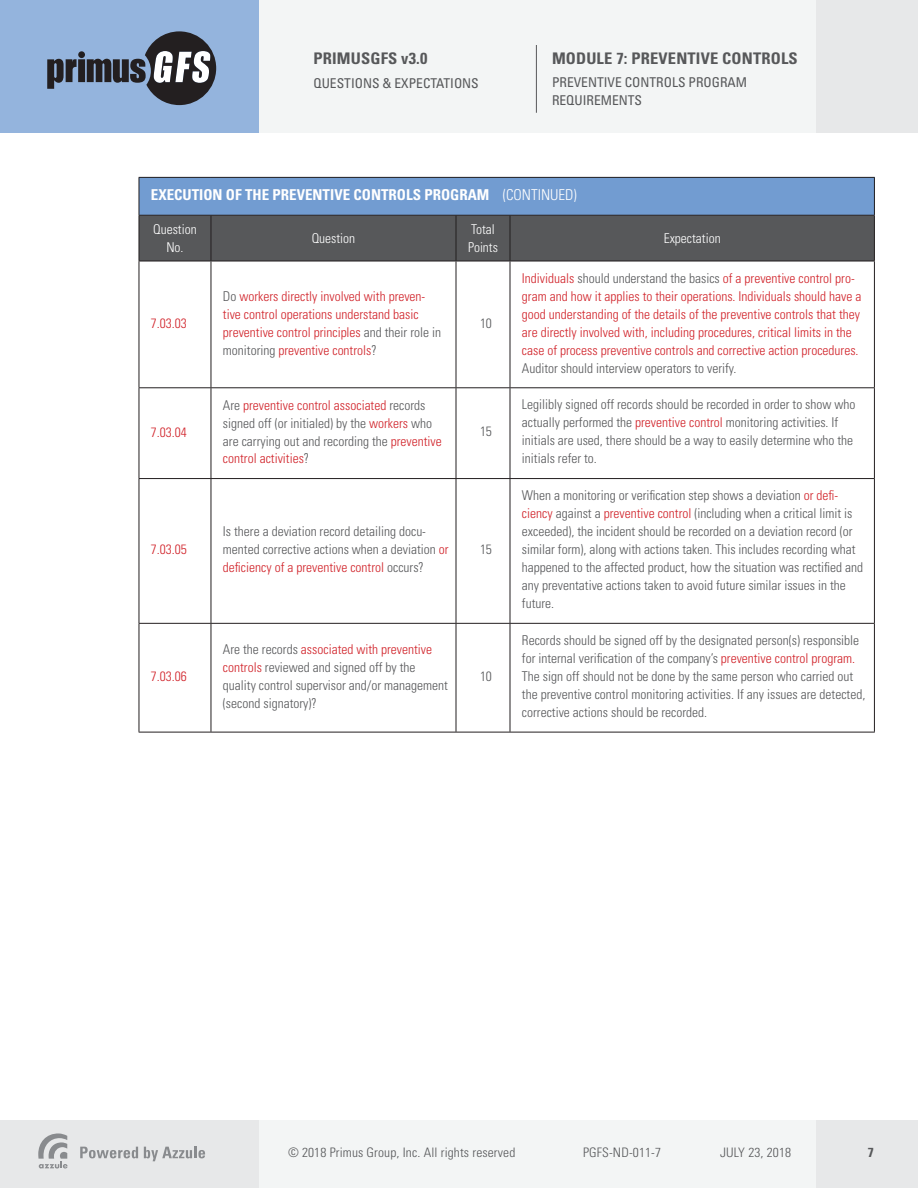
<style>
.page{position:relative;width:918px;height:1188px;background:#fff}
.page>*{position:absolute;margin:0;border:0;box-sizing:border-box;transform-origin:0 0}
.t1{font:700 condensed 16.05px "Univers LT Std";letter-spacing:.01em;color:#57585a}
.t2{font:700 condensed 15px "Univers LT Std";color:#fff}
.t3{font:300 condensed 13.5px/18px "Univers LT Std";color:#57585a}
.t4{font:300 condensed 13.5px/18px "Univers LT Std";color:#d1232a}
.t5{font:condensed 13.5px/18px "Univers LT Std";color:#57585a}
.t6{font:300 condensed 13.5px/18px "Univers LT Std";color:#fff;text-align:center}
.t7{font:300 condensed 13.05px "Univers LT Std";letter-spacing:.01em;color:#57585a}
.t8{font:700 condensed 13.05px "Univers LT Std";color:#57585a}
.s1{font-weight:300}
.s2{color:#57585a}
.s3{color:#d1232a}
</style>
<div class="page">
<div style="left:0;top:0;width:918px;height:132px;background:#f3f5f5"></div>
<div style="left:816px;top:0;width:102px;height:132px;background:#e7e8e9"></div>
<div style="left:0;top:0;width:259px;height:133px;background:#94b4dd"></div>
<svg style="left:47px;top:59px;width:30px;height:30px"></svg>
<div style="left:78px;top:59px;width:7px;height:23px;background:#231f20"></div>
<div style="left:78px;top:51px;width:7px;height:7px;background:#231f20;border-radius:50%"></div>
<svg style="left:87px;top:31px;width:129px;height:74px"></svg>
<div style="left:0;top:1120px;width:918px;height:68px;background:#f3f5f5"></div>
<div style="left:816px;top:1120px;width:102px;height:68px;background:#e7e8e9"></div>
<div style="left:0;top:1120px;width:259px;height:68px;background:#e7e8e9"></div>
<svg style="left:80px;top:1147px;width:58px;height:11px"></svg>
<svg style="left:144px;top:1147px;width:61px;height:14px"></svg>
<svg style="left:38px;top:1133px;width:30px;height:35px"></svg>
<hr style="left:536px;top:45px;width:1px;height:68px;background:#57585a">
<div style="left:139px;top:177px;width:735px;height:38px;background:#729cd1"></div>
<div style="left:140px;top:216px;width:734px;height:45px;background:#57585a"></div>
<hr style="left:139px;top:177px;width:72px;height:1px;background:#231f20">
<hr style="left:139px;top:178px;width:1px;height:37px;background:#231f20">
<hr style="left:211px;top:177px;width:245px;height:1px;background:#231f20">
<hr style="left:456px;top:177px;width:54px;height:1px;background:#231f20">
<hr style="left:510px;top:177px;width:365px;height:1px;background:#231f20">
<hr style="left:874px;top:178px;width:1px;height:37px;background:#231f20">
<hr style="left:139px;top:215px;width:72px;height:1px;background:#231f20">
<hr style="left:139px;top:216px;width:1px;height:45px;background:#231f20">
<hr style="left:211px;top:215px;width:245px;height:1px;background:#231f20">
<hr style="left:211px;top:216px;width:1px;height:45px;background:#231f20">
<hr style="left:456px;top:215px;width:54px;height:1px;background:#231f20">
<hr style="left:456px;top:216px;width:1px;height:45px;background:#231f20">
<hr style="left:510px;top:215px;width:365px;height:1px;background:#231f20">
<hr style="left:510px;top:216px;width:1px;height:45px;background:#231f20">
<hr style="left:874px;top:216px;width:1px;height:45px;background:#231f20">
<hr style="left:139px;top:261px;width:72px;height:1px;background:#231f20">
<hr style="left:139px;top:261px;width:1px;height:126px;background:#231f20">
<hr style="left:211px;top:261px;width:245px;height:1px;background:#231f20">
<hr style="left:211px;top:261px;width:1px;height:126px;background:#231f20">
<hr style="left:456px;top:261px;width:54px;height:1px;background:#231f20">
<hr style="left:456px;top:261px;width:1px;height:126px;background:#231f20">
<hr style="left:510px;top:261px;width:365px;height:1px;background:#231f20">
<hr style="left:510px;top:261px;width:1px;height:126px;background:#231f20">
<hr style="left:874px;top:261px;width:1px;height:126px;background:#231f20">
<hr style="left:139px;top:387px;width:72px;height:1px;background:#231f20">
<hr style="left:139px;top:388px;width:1px;height:90px;background:#231f20">
<hr style="left:211px;top:387px;width:245px;height:1px;background:#231f20">
<hr style="left:211px;top:388px;width:1px;height:90px;background:#231f20">
<hr style="left:456px;top:387px;width:54px;height:1px;background:#231f20">
<hr style="left:456px;top:388px;width:1px;height:90px;background:#231f20">
<hr style="left:510px;top:387px;width:365px;height:1px;background:#231f20">
<hr style="left:510px;top:388px;width:1px;height:90px;background:#231f20">
<hr style="left:874px;top:388px;width:1px;height:90px;background:#231f20">
<hr style="left:139px;top:478px;width:72px;height:1px;background:#231f20">
<hr style="left:139px;top:479px;width:1px;height:144px;background:#231f20">
<hr style="left:211px;top:478px;width:245px;height:1px;background:#231f20">
<hr style="left:211px;top:479px;width:1px;height:144px;background:#231f20">
<hr style="left:456px;top:478px;width:54px;height:1px;background:#231f20">
<hr style="left:456px;top:479px;width:1px;height:144px;background:#231f20">
<hr style="left:510px;top:478px;width:365px;height:1px;background:#231f20">
<hr style="left:510px;top:479px;width:1px;height:144px;background:#231f20">
<hr style="left:874px;top:479px;width:1px;height:144px;background:#231f20">
<hr style="left:139px;top:623px;width:72px;height:1px;background:#231f20">
<hr style="left:139px;top:624px;width:1px;height:108px;background:#231f20">
<hr style="left:211px;top:623px;width:245px;height:1px;background:#231f20">
<hr style="left:211px;top:624px;width:1px;height:108px;background:#231f20">
<hr style="left:456px;top:623px;width:54px;height:1px;background:#231f20">
<hr style="left:456px;top:624px;width:1px;height:108px;background:#231f20">
<hr style="left:510px;top:623px;width:365px;height:1px;background:#231f20">
<hr style="left:510px;top:624px;width:1px;height:108px;background:#231f20">
<hr style="left:874px;top:624px;width:1px;height:108px;background:#231f20">
<hr style="left:139px;top:732px;width:72px;height:1px;background:#231f20">
<hr style="left:211px;top:732px;width:245px;height:1px;background:#231f20">
<hr style="left:456px;top:732px;width:54px;height:1px;background:#231f20">
<hr style="left:510px;top:732px;width:365px;height:1px;background:#231f20">
<p class="t1" style="left:314px;top:49px;width:115px">PRIMUSGFS v3.0</p>
<p class="t5" style="left:314px;top:74px;width:167px">QUESTIONS &amp; EXPECTATIONS</p>
<p class="t1" style="left:552px;top:49px;width:247px">MODULE 7: PREVENTIVE CONTROLS</p>
<p class="t5" style="left:552px;top:73px;width:197px">PREVENTIVE CONTROLS PROGRAM<br>REQUIREMENTS</p>
<p class="t2" style="left:151px;top:186px;width:427px">EXECUTION OF THE PREVENTIVE CONTROLS PROGRAM <span class="s1">(CONTINUED)</span></p>
<p class="t6" style="left:153px;top:220px;width:45px">Question<br>No.</p>
<p class="t6" style="left:312px;top:229px;width:45px">Question</p>
<p class="t6" style="left:468px;top:220px;width:31px;text-align:left">Total<br>Points</p>
<p class="t6" style="left:664px;top:229px;width:58px">Expectation</p>
<p class="t4" style="left:151px;top:314px;width:37px">7.03.03</p>
<p class="t4" style="left:223px;top:287px;width:220px"><span class="s2">Do</span> workers directly involved with preven&shy;tive control operations understand basic preventive control principles <span class="s2">and their role in monitoring</span> preventive controls<span class="s2">?</span></p>
<p class="t3" style="left:480px;top:314px;width:13px">10</p>
<p class="t4" style="left:522px;top:269px;width:341px">Individuals <span class="s2">should understand the basics</span> of a preventive control pro&shy;gram and how it applies to their operations. Individuals should have a good understanding of the details of the preventive controls that they are directly involved with, including procedures, critical limits in the case of process preventive controls and corrective action procedures.</p>
<p class="t3" style="left:522px;top:359px;width:216px">Auditor should interview operators to verify.</p>
<p class="t4" style="left:151px;top:423px;width:37px">7.03.04</p>
<p class="t3" style="left:223px;top:396px;width:220px">Are <span class="s3">preventive control associated</span> records signed off (or initialed) by the <span class="s3">workers</span> who are carrying out and recording the <span class="s3">preventive control activities</span>?</p>
<p class="t3" style="left:480px;top:423px;width:13px">15</p>
<p class="t3" style="left:522px;top:396px;width:335px">Legilibly signed off records should be recorded in order to show who actually performed the <span class="s3">preventive control</span> monitoring activities. If initials are used, there should be a way to easily determine who the initials refer to.</p>
<p class="t4" style="left:151px;top:541px;width:37px">7.03.05</p>
<p class="t3" style="left:223px;top:523px;width:227px">Is there a deviation record detailing docu&shy;mented corrective actions when a deviation <span class="s3">or deficiency of a preventive control</span> occurs?</p>
<p class="t3" style="left:480px;top:541px;width:13px">15</p>
<p class="t3" style="left:522px;top:487px;width:343px">When a monitoring or verification step shows a deviation <span class="s3">or defi&shy;ciency</span> against a <span class="s3">preventive control</span> (including when a critical limit is exceeded), the incident should be recorded on a deviation record (or similar form), along with actions taken. This includes recording what happened to the affected product, how the situation was rectified and any preventative actions taken to avoid future similar issues in the future.</p>
<p class="t4" style="left:151px;top:667px;width:37px">7.03.06</p>
<p class="t3" style="left:223px;top:640px;width:226px">Are the records <span class="s3">associated with preventive controls</span> reviewed and signed off by the quality control supervisor and/or management (second signatory)?</p>
<p class="t3" style="left:480px;top:667px;width:13px">10</p>
<p class="t3" style="left:522px;top:631px;width:345px">Records should be signed off by the designated person(s) responsible for internal verification of the company’s <span class="s3">preventive control program.<br></span>The sign off should not be done by the same person who carried out the preventive control monitoring activities. If any issues are detected, corrective actions should be recorded.</p>
<p class="t7" style="left:288px;top:1145px;width:229px">© 2018 Primus Group, Inc. All rights reserved</p>
<p class="t7" style="left:583px;top:1145px;width:80px">PGFS-ND-011-7</p>
<p class="t7" style="left:720px;top:1145px;width:73px">JULY 23, 2018</p>
<p class="t8" style="left:868px;top:1145px;width:7px">7</p>
</div>
